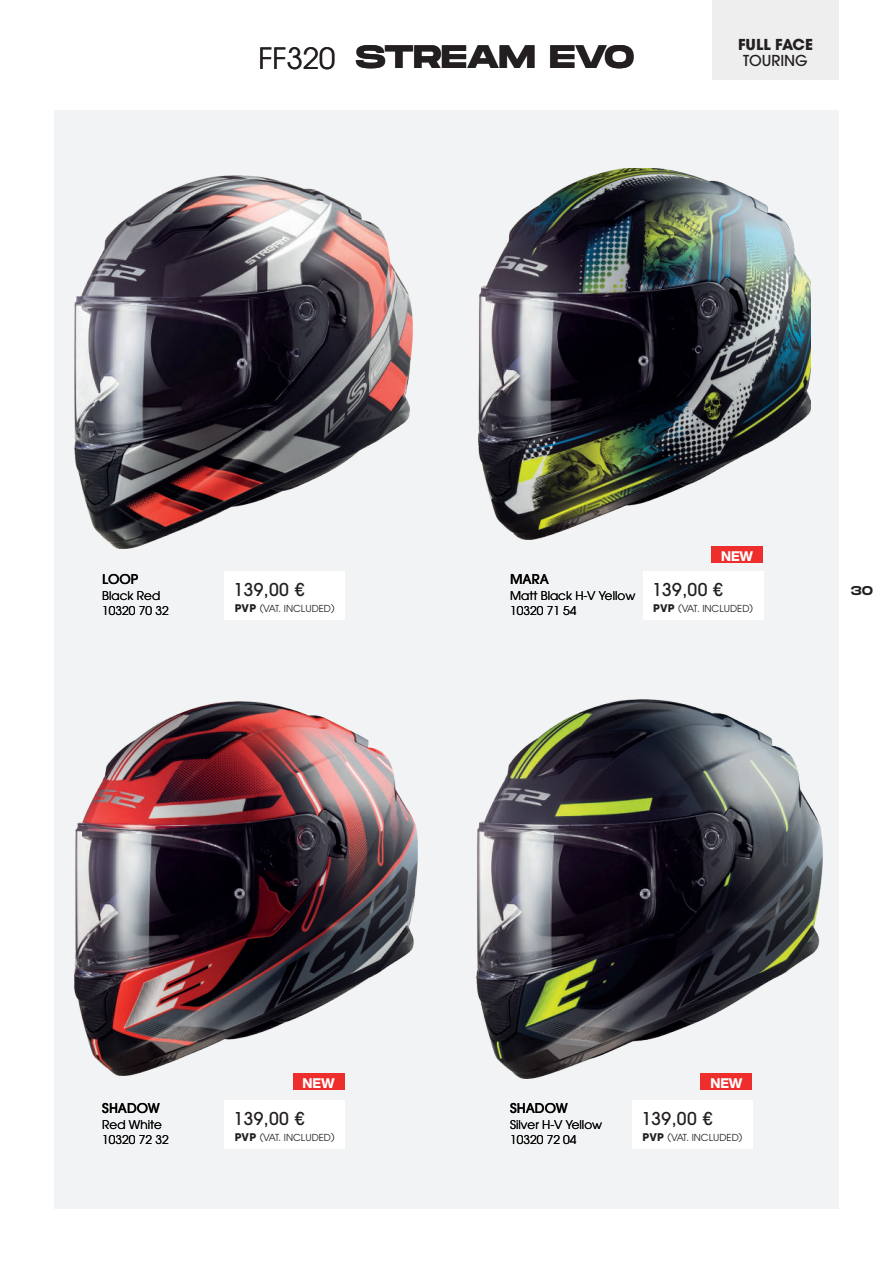
<style>
.page{position:relative;width:893px;height:1263px;background:#fff}
.page>*{position:absolute;margin:0;border:0;box-sizing:border-box;transform-origin:0 0}
.t1{font:700 32.4px "Monument Extended";letter-spacing:-.01em;color:#231f20}
.t2{font:500 17.55px "ITC Avant Garde Pro";letter-spacing:.02em;color:#231f20}
.t3{font:700 15px "ITC Avant Garde Pro";color:#231f20}
.t4{font:500 15px "ITC Avant Garde Pro";color:#231f20}
.t5{font:800 13.65px "Helvetica Now Display";color:#fff}
.t6{font:500 13.35px "ITC Avant Garde Pro";color:#000001}
.t7{font:12.75px "Monument Extended";color:#231f20}
.t8{font:12px/15px "ITC Avant Garde Pro";color:#000001}
.t9{font:9.6px "ITC Avant Garde Pro";color:#231f20}
.s1{font-family:"ITC Avant Garde Pro";font-weight:400;font-size:29.1px}
.s2{font-weight:700;font-size:10.5px}
</style>
<div class="page">
<div style="left:54px;top:111px;width:785px;height:1098px;background:#f2f3f4"></div>
<div style="left:225px;top:571px;width:120px;height:49px;background:#fff"></div>
<div style="left:633px;top:1100px;width:120px;height:49px;background:#fff"></div>
<div style="left:701px;top:1074px;width:51px;height:16px;background:#ee2d2d"></div>
<div style="left:225px;top:1100px;width:120px;height:49px;background:#fff"></div>
<div style="left:293px;top:1074px;width:52px;height:16px;background:#ee2d2d"></div>
<img style="left:75px;top:175px;width:338px;height:373px">
<div style="left:643px;top:571px;width:120px;height:49px;background:#fff"></div>
<div style="left:712px;top:0;width:127px;height:80px;background:#eeeeef"></div>
<img style="left:477px;top:700px;width:345px;height:378px">
<img style="left:75px;top:701px;width:342px;height:374px">
<img style="left:479px;top:168px;width:332px;height:371px">
<div style="left:711px;top:546px;width:52px;height:17px;background:#ee2d2d"></div>
<h1 class="t1" style="left:258px;top:33px;width:377px"><span class="s1">FF320</span> STREAM EVO</h1>
<p class="t3" style="left:738px;top:34px;width:77px">FULL FACE</p>
<p class="t4" style="left:743px;top:51px;width:66px">TOURING</p>
<p class="t6" style="left:102px;top:570px;width:38px">LOOP</p>
<p class="t8" style="left:102px;top:588px;width:68px">Black Red<br>10320 70 32</p>
<h2 class="t2" style="left:234px;top:578px;width:73px">139,00 €</h2>
<p class="t9" style="left:235px;top:603px;width:101px"><span class="s2">PVP</span> (VAT. INCLUDED)</p>
<p class="t6" style="left:510px;top:570px;width:40px">MARA</p>
<p class="t8" style="left:510px;top:588px;width:127px">Matt Black H-V Yellow<br>10320 71 54</p>
<p class="t5" style="left:721px;top:546px;width:34px">NEW</p>
<h2 class="t2" style="left:652px;top:578px;width:73px">139,00 €</h2>
<p class="t9" style="left:653px;top:603px;width:101px"><span class="s2">PVP</span> (VAT. INCLUDED)</p>
<p class="t7" style="left:851px;top:581px;width:24px">30</p>
<p class="t6" style="left:102px;top:1099px;width:59px">SHADOW</p>
<p class="t8" style="left:102px;top:1117px;width:68px">Red White<br>10320 72 32</p>
<p class="t5" style="left:303px;top:1073px;width:34px">NEW</p>
<h2 class="t2" style="left:234px;top:1107px;width:73px">139,00 €</h2>
<p class="t9" style="left:235px;top:1132px;width:101px"><span class="s2">PVP</span> (VAT. INCLUDED)</p>
<p class="t6" style="left:510px;top:1099px;width:59px">SHADOW</p>
<p class="t8" style="left:510px;top:1117px;width:94px">Silver H-V Yellow<br>10320 72 04</p>
<p class="t5" style="left:710px;top:1073px;width:34px">NEW</p>
<h2 class="t2" style="left:641px;top:1107px;width:73px">139,00 €</h2>
<p class="t9" style="left:642px;top:1132px;width:101px"><span class="s2">PVP</span> (VAT. INCLUDED)</p>
</div>
